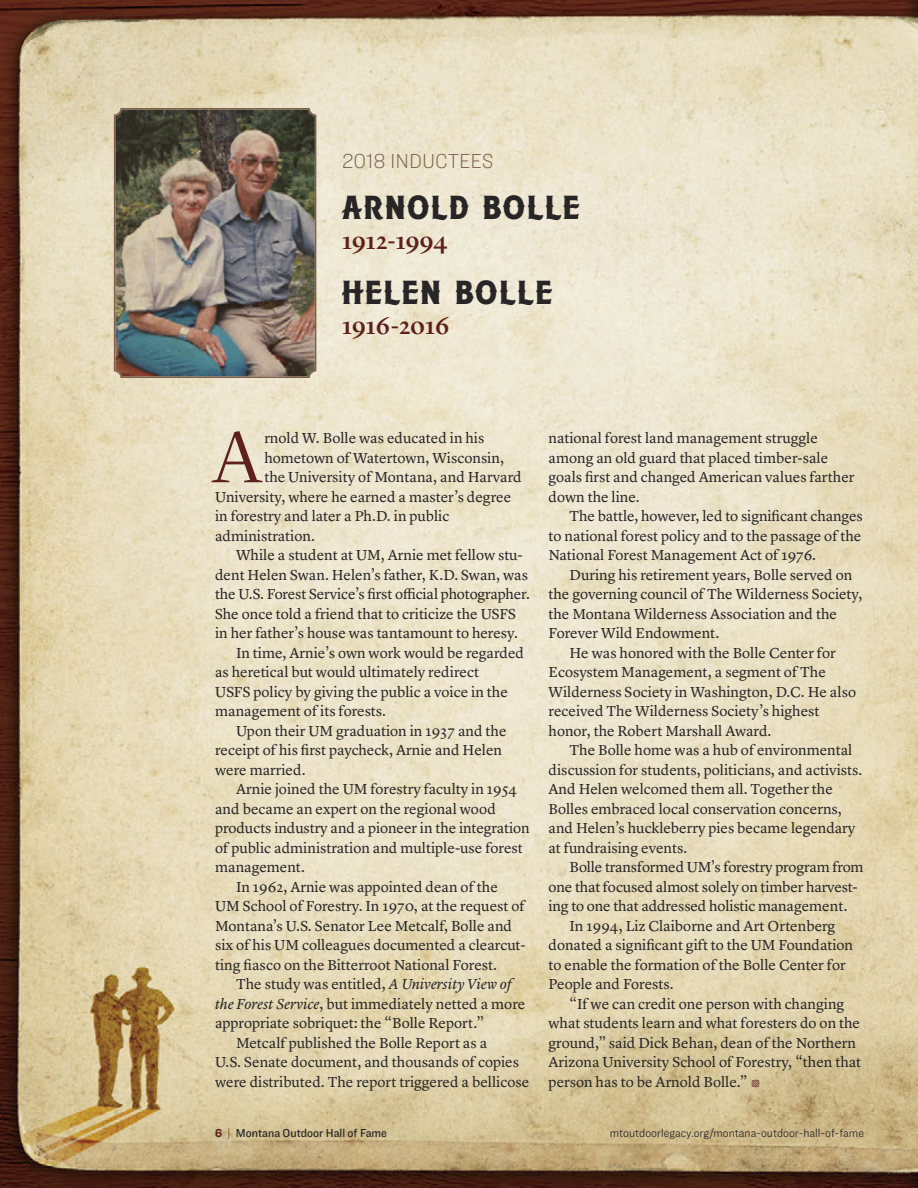
<style>
.page{position:relative;width:918px;height:1188px;background:#fff}
.page>*{position:absolute;margin:0;border:0;box-sizing:border-box;transform-origin:0 0}
.t1{font:300 75px "Lyon Display";color:#5d201e}
.t2{font:33px "LHF Hensler 2 Spurs";letter-spacing:.06em;color:#272526}
.t3{font:500 24px "Lyon Display";color:#5d201e}
.t4{font:100 21px "Ringside Narrow";color:#7d5f4c}
.t5{font:15px/19.5px "Lyon Text";color:#272526}
.t6{font:300 12px "Ringside Narrow";color:#272526}
.t7{font:500 12px "Ringside Narrow";color:#272526}
.s1{font-style:italic}
.s2{font-family:"Type Embellishments One Let Plain";font-size:13.5px;color:#5d201e}
.s3{font-weight:700;color:#5d201e}
.s4{font-weight:100;color:#5d201e}
</style>
<div class="page">
<img style="left:0;top:0;width:918px;height:1188px">
<img style="left:114px;top:108px;width:202px;height:270px">
<p class="t4" style="left:342px;top:151px;width:153px">2018 INDUCTEES</p>
<p class="t2" style="left:342px;top:188px;width:239px">ARNOLD BOLLE</p>
<p class="t3" style="left:342px;top:223px;width:107px">1912-1994</p>
<p class="t2" style="left:342px;top:273px;width:212px">HELEN BOLLE</p>
<p class="t3" style="left:342px;top:308px;width:109px">1916-2016</p>
<p class="t1" style="left:213px;top:431px;width:49px">A</p>
<p class="t5" style="left:264px;top:430px;width:222px">rnold W. Bolle was educated in his</p>
<p class="t5" style="left:264px;top:449px;width:241px">hometown of Watertown, Wisconsin,</p>
<p class="t5" style="left:264px;top:469px;width:259px">the University of Montana, and Harvard</p>
<p class="t5" style="left:215px;top:488px;width:298px">University, where he earned a master’s degree</p>
<p class="t5" style="left:215px;top:508px;width:236px">in forestry and later a Ph.D. in public</p>
<p class="t5" style="left:215px;top:527px;width:101px">administration.</p>
<p class="t5" style="left:215px;top:547px;width:316px;text-indent:21px">While a student at UM, Arnie met fellow stu&shy;dent Helen Swan. Helen’s father, K.D. Swan, was the U.S. Forest Service’s first official photographer.<br>She once told a friend that to criticize the USFS in her father’s house was tantamount to heresy.</p>
<p class="t5" style="left:215px;top:644px;width:310px;text-indent:21px">In time, Arnie’s own work would be regarded as heretical but would ultimately redirect<br>USFS policy by giving the public a voice in the management of its forests.</p>
<p class="t5" style="left:215px;top:722px;width:293px;text-indent:21px">Upon their UM graduation in 1937 and the receipt of his first paycheck, Arnie and Helen were married.</p>
<p class="t5" style="left:215px;top:781px;width:316px;text-indent:21px">Arnie joined the UM forestry faculty in 1954 and became an expert on the regional wood products industry and a pioneer in the integration of public administration and multiple-use forest management.</p>
<p class="t5" style="left:215px;top:878px;width:312px;text-indent:21px">In 1962, Arnie was appointed dean of the UM School of Forestry. In 1970, at the request of Montana’s U.S. Senator Lee Metcalf, Bolle and six of his UM colleagues documented a clearcut&shy;ting fiasco on the Bitterroot National Forest.</p>
<p class="t5" style="left:215px;top:976px;width:312px;text-indent:21px">The study was entitled, <span class="s1">A University View of the Forest Service</span>, but immediately netted a more appropriate sobriquet: the “Bolle Report.”</p>
<p class="t5" style="left:215px;top:1034px;width:316px;text-indent:21px">Metcalf published the Bolle Report as a<br>U.S. Senate document, and thousands of copies were distributed. The report triggered a bellicose</p>
<p class="t5" style="left:549px;top:430px;width:307px">national forest land management struggle among an old guard that placed timber-sale goals first and changed American values farther down the line.</p>
<p class="t5" style="left:549px;top:508px;width:316px;text-align:justify;text-indent:21px">The battle, however, led to significant changes to national forest policy and to the passage of the National Forest Management Act of 1976.</p>
<p class="t5" style="left:549px;top:566px;width:315px;text-indent:21px">During his retirement years, Bolle served on the governing council of The Wilderness Society, the Montana Wilderness Association and the Forever Wild Endowment.</p>
<p class="t5" style="left:549px;top:644px;width:309px;text-indent:21px">He was honored with the Bolle Center for Ecosystem Management, a segment of The Wilderness Society in Washington, D.C. He also received The Wilderness Society’s highest honor, the Robert Marshall Award.</p>
<p class="t5" style="left:549px;top:742px;width:315px;text-indent:21px">The Bolle home was a hub of environmental discussion for students, politicians, and activists.<br>And Helen welcomed them all. Together the Bolles embraced local conservation concerns, and Helen’s huckleberry pies became legendary at fundraising events.</p>
<p class="t5" style="left:549px;top:859px;width:317px;text-indent:21px">Bolle transformed UM’s forestry program from one that focused almost solely on timber harvest&shy;ing to one that addressed holistic management.</p>
<p class="t5" style="left:549px;top:917px;width:306px;text-indent:21px">In 1994, Liz Claiborne and Art Ortenberg donated a significant gift to the UM Foundation to enable the formation of the Bolle Center for People and Forests.</p>
<p class="t5" style="left:549px;top:995px;width:314px;text-indent:21px">“If we can credit one person with changing what students learn and what foresters do on the ground,” said Dick Behan, dean of the Northern Arizona University School of Forestry, “then that person has to be Arnold Bolle.” <span class="s2">#</span></p>
<p class="t7" style="left:215px;top:1126px;width:173px"><span class="s3">6</span> <span class="s4">|</span> Montana Outdoor Hall of Fame</p>
<p class="t6" style="left:610px;top:1129px;width:256px">mtoutdoorlegacy.org/montana-outdoor-hall-of-fame</p>
</div>
